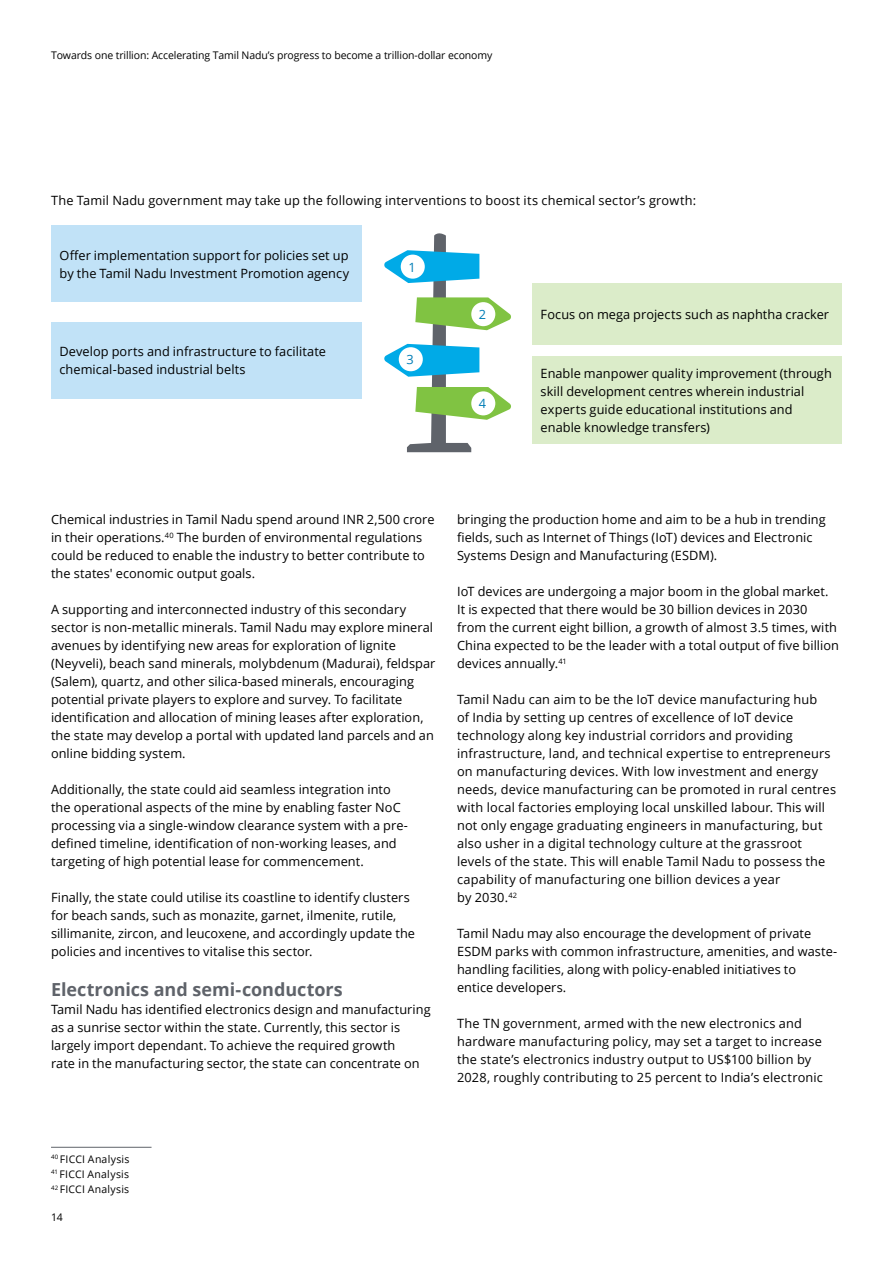
<style>
.page{position:relative;width:893px;height:1263px;background:#fff}
.page>*{position:absolute;margin:0;border:0;box-sizing:border-box;transform-origin:0 0}
.t1{font:700 18px "Open Sans";color:#5f636a}
.t2{font:12.75px/18px "Open Sans";letter-spacing:.005em;color:#000}
.t3{font:12.75px "Open Sans";color:#007db6}
.t4{font:10.5px/15.1px "Open Sans";letter-spacing:-.01em;color:#000;text-align:justify}
</style>
<div class="page">
<svg style="left:384px;top:233px;width:127px;height:219px"></svg>
<div style="left:51px;top:225px;width:311px;height:77px;background:#c1e2f7"></div>
<div style="left:532px;top:283px;width:310px;height:62px;background:#dbecc9"></div>
<div style="left:51px;top:322px;width:311px;height:77px;background:#c1e2f7"></div>
<div style="left:532px;top:356px;width:310px;height:88px;background:#dbecc9"></div>
<div style="left:401px;top:255px;width:24px;height:24px;background:#fff;border-radius:50%"></div>
<div style="left:471px;top:302px;width:24px;height:24px;background:#fff;border-radius:50%"></div>
<div style="left:399px;top:347px;width:24px;height:24px;background:#fff;border-radius:50%"></div>
<div style="left:471px;top:391px;width:24px;height:24px;background:#fff;border-radius:50%"></div>
<hr style="left:51px;top:1147px;width:101px;height:1px;background:#5f636a">
<p class="t4" style="left:51px;top:48px;width:443px">Towards one trillion: Accelerating Tamil Nadu’s progress to become a trillion-dollar economy</p>
<p class="t2" style="left:51px;top:191px;width:646px">The Tamil Nadu government may take up the following interventions to boost its chemical sector’s growth:</p>
<p class="t2" style="left:60px;top:246px;width:291px">Offer implementation support for policies set up by the Tamil Nadu Investment Promotion agency</p>
<p class="t2" style="left:60px;top:342px;width:268px">Develop ports and infrastructure to facilitate chemical-based industrial belts</p>
<p class="t3" style="left:408px;top:258px;width:9px">1</p>
<p class="t3" style="left:406px;top:351px;width:9px">3</p>
<p class="t3" style="left:479px;top:306px;width:9px">2</p>
<p class="t3" style="left:479px;top:395px;width:9px">4</p>
<p class="t2" style="left:541px;top:305px;width:290px">Focus on mega projects such as naphtha cracker</p>
<p class="t2" style="left:541px;top:364px;width:293px">Enable manpower quality improvement (through skill development centres wherein industrial experts guide educational institutions and enable knowledge transfers)</p>
<p class="t2" style="left:51px;top:510px;width:385px">Chemical industries in Tamil Nadu spend around INR 2,500 crore in their operations.<sup>40</sup> The burden of environmental regulations could be reduced to enable the industry to better contribute to the states' economic output goals.</p>
<p class="t2" style="left:51px;top:600px;width:386px">A supporting and interconnected industry of this secondary sector is non-metallic minerals. Tamil Nadu may explore mineral avenues by identifying new areas for exploration of lignite (Neyveli), beach sand minerals, molybdenum (Madurai), feldspar (Salem), quartz, and other silica-based minerals, encouraging potential private players to explore and survey. To facilitate identification and allocation of mining leases after exploration, the state may develop a portal with updated land parcels and an online bidding system.</p>
<p class="t2" style="left:51px;top:780px;width:358px">Additionally, the state could aid seamless integration into the operational aspects of the mine by enabling faster NoC processing via a single-window clearance system with a pre&shy;defined timeline, identification of non-working leases, and targeting of high potential lease for commencement.</p>
<p class="t2" style="left:51px;top:888px;width:365px">Finally, the state could utilise its coastline to identify clusters for beach sands, such as monazite, garnet, ilmenite, rutile, sillimanite, zircon, and leucoxene, and accordingly update the policies and incentives to vitalise this sector.</p>
<h1 class="t1" style="left:51px;top:977px;width:293px">Electronics and semi-conductors</h1>
<p class="t2" style="left:51px;top:1000px;width:381px">Tamil Nadu has identified electronics design and manufacturing as a sunrise sector within the state. Currently, this sector is largely import dependant. To achieve the required growth<br>rate in the manufacturing sector, the state can concentrate on</p>
<p class="t2" style="left:457px;top:510px;width:370px">bringing the production home and aim to be a hub in trending fields, such as Internet of Things (IoT) devices and Electronic<br>Systems Design and Manufacturing (ESDM).</p>
<p class="t2" style="left:457px;top:582px;width:383px">IoT devices are undergoing a major boom in the global market.<br>It is expected that there would be 30 billion devices in 2030 from the current eight billion, a growth of almost 3.5 times, with China expected to be the leader with a total output of five billion devices annually.<sup>41</sup></p>
<p class="t2" style="left:457px;top:690px;width:380px">Tamil Nadu can aim to be the IoT device manufacturing hub<br>of India by setting up centres of excellence of IoT device technology along key industrial corridors and providing infrastructure, land, and technical expertise to entrepreneurs on manufacturing devices. With low investment and energy needs, device manufacturing can be promoted in rural centres with local factories employing local unskilled labour. This will not only engage graduating engineers in manufacturing, but also usher in a digital technology culture at the grassroot levels of the state. This will enable Tamil Nadu to possess the capability of manufacturing one billion devices a year<br>by 2030.<sup>42</sup></p>
<p class="t2" style="left:457px;top:924px;width:382px">Tamil Nadu may also encourage the development of private ESDM parks with common infrastructure, amenities, and waste&shy;handling facilities, along with policy-enabled initiatives to<br>entice developers.</p>
<p class="t2" style="left:457px;top:1014px;width:367px">The TN government, armed with the new electronics and hardware manufacturing policy, may set a target to increase the state’s electronics industry output to US$100 billion by 2028, roughly contributing to 25 percent to India’s electronic</p>
<p class="t4" style="left:51px;top:1151px;width:80px"><sup>40</sup> FICCI Analysis <sup>41</sup> FICCI Analysis <sup>42</sup> FICCI Analysis</p>
<p class="t4" style="left:51px;top:1209px;width:13px">14</p>
</div>
